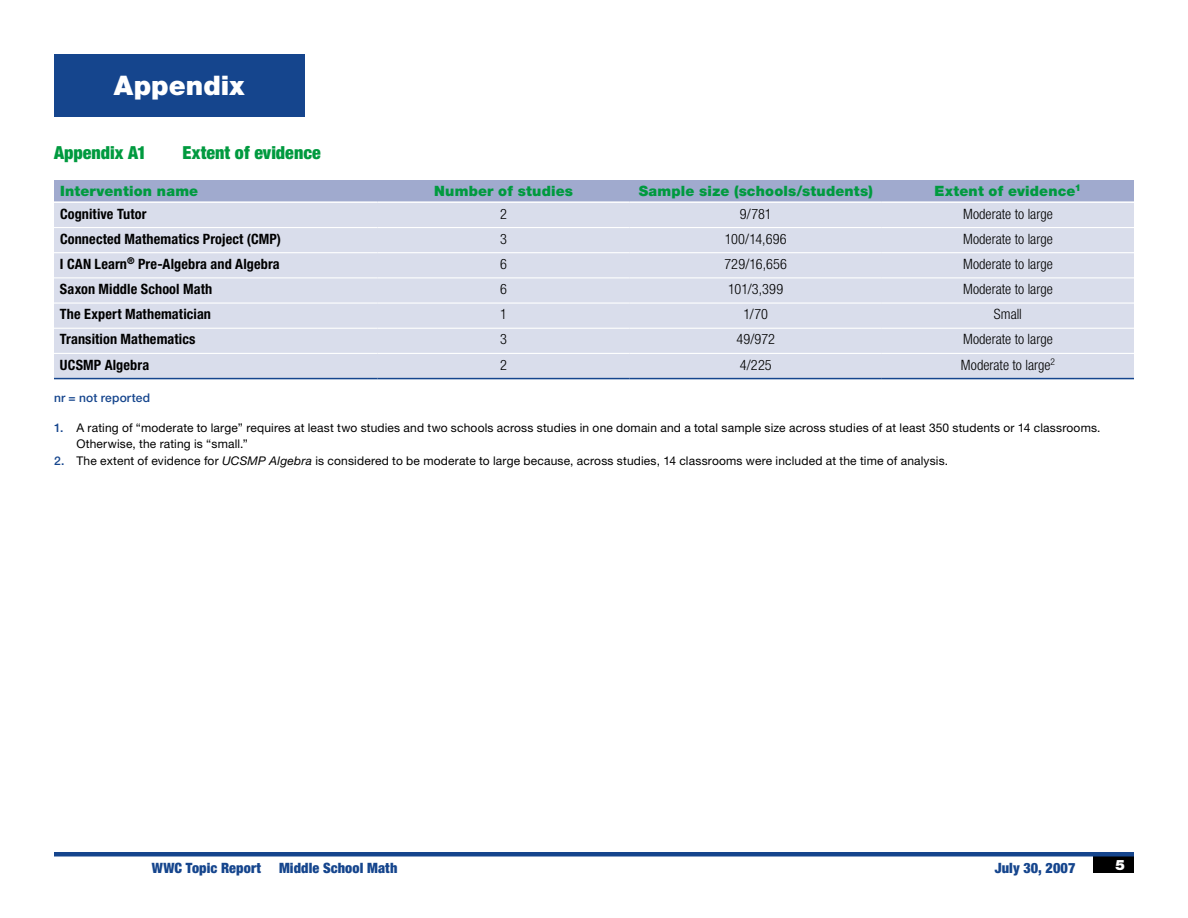
<style>
.page{position:relative;width:1188px;height:918px;background:#fff}
.page>*{position:absolute;margin:0;border:0;box-sizing:border-box;transform-origin:0 0}
.t1{font:900 27px "Helvetica Neue LT Std";color:#fff}
.t2{font:900 condensed 18px "Helvetica Neue LT Std";color:#009a3f}
.t3{font:700 condensed 14.25px "Helvetica Neue LT Std";letter-spacing:.01em;color:#000}
.t4{font:300 condensed 14.25px "Helvetica Neue LT Std";color:#000}
.t5{font:900 14.25px "Helvetica Neue LT Std";letter-spacing:.01em;color:#009a3f}
.t6{font:900 condensed 14.25px "Helvetica Neue LT Std";letter-spacing:.01em;color:#15458d}
.t7{font:900 14.25px "Helvetica Neue LT Std";color:#fff}
.t8{font:12px/16.5px "Helvetica Neue LT Std";letter-spacing:.015em;color:#000}
.t9{font:500 12px "Helvetica Neue LT Std";letter-spacing:.015em;color:#15458d}
.s1{font-weight:500;color:#15458d}
.s2{font-style:italic}
</style>
<div class="page">
<div style="left:1094px;top:856px;width:40px;height:17px;background:#000"></div>
<hr style="left:54px;top:852px;width:1080px;height:4px;background:#15458d">
<div style="left:54px;top:54px;width:250px;height:63px;background:#15458d"></div>
<div style="left:54px;top:180px;width:1080px;height:21px;background:#a0aace"></div>
<div style="left:54px;top:203px;width:1080px;height:175px;background:#d9ddeb"></div>
<hr style="left:54px;top:227px;width:324px;height:1px;background:#fff">
<hr style="left:378px;top:227px;width:252px;height:1px;background:#fff">
<hr style="left:630px;top:227px;width:252px;height:1px;background:#fff">
<hr style="left:882px;top:227px;width:252px;height:1px;background:#fff">
<hr style="left:54px;top:252px;width:324px;height:1px;background:#fff">
<hr style="left:378px;top:252px;width:252px;height:1px;background:#fff">
<hr style="left:630px;top:252px;width:252px;height:1px;background:#fff">
<hr style="left:882px;top:252px;width:252px;height:1px;background:#fff">
<hr style="left:54px;top:277px;width:324px;height:1px;background:#fff">
<hr style="left:378px;top:277px;width:252px;height:1px;background:#fff">
<hr style="left:630px;top:277px;width:252px;height:1px;background:#fff">
<hr style="left:882px;top:277px;width:252px;height:1px;background:#fff">
<hr style="left:54px;top:302px;width:324px;height:2px;background:#fff">
<hr style="left:378px;top:302px;width:252px;height:2px;background:#fff">
<hr style="left:630px;top:302px;width:252px;height:2px;background:#fff">
<hr style="left:882px;top:302px;width:252px;height:2px;background:#fff">
<hr style="left:54px;top:328px;width:324px;height:1px;background:#fff">
<hr style="left:378px;top:328px;width:252px;height:1px;background:#fff">
<hr style="left:630px;top:328px;width:252px;height:1px;background:#fff">
<hr style="left:882px;top:328px;width:252px;height:1px;background:#fff">
<hr style="left:54px;top:353px;width:324px;height:1px;background:#fff">
<hr style="left:378px;top:353px;width:252px;height:1px;background:#fff">
<hr style="left:630px;top:353px;width:252px;height:1px;background:#fff">
<hr style="left:882px;top:353px;width:252px;height:1px;background:#fff">
<hr style="left:54px;top:378px;width:324px;height:1px;background:#15458d">
<hr style="left:378px;top:378px;width:252px;height:1px;background:#15458d">
<hr style="left:630px;top:378px;width:252px;height:1px;background:#15458d">
<hr style="left:882px;top:378px;width:252px;height:1px;background:#15458d">
<p class="t1" style="left:114px;top:69px;width:132px">Appendix</p>
<p class="t2" style="left:54px;top:142px;width:94px">Appendix A1</p>
<p class="t2" style="left:183px;top:142px;width:140px">Extent of evidence</p>
<p class="t5" style="left:60px;top:183px;width:140px">Intervention name</p>
<p class="t5" style="left:434px;top:183px;width:140px">Number of studies</p>
<p class="t5" style="left:639px;top:183px;width:236px">Sample size (schools/students)</p>
<p class="t5" style="left:935px;top:183px;width:148px">Extent of evidence<sup>1</sup></p>
<p class="t3" style="left:60px;top:205px;width:88px">Cognitive Tutor</p>
<p class="t4" style="left:500px;top:205px;width:8px">2</p>
<p class="t4" style="left:740px;top:205px;width:34px">9/781</p>
<p class="t4" style="left:963px;top:205px;width:91px">Moderate to large</p>
<p class="t3" style="left:60px;top:230px;width:223px">Connected Mathematics Project (CMP)</p>
<p class="t4" style="left:500px;top:231px;width:8px">3</p>
<p class="t4" style="left:725px;top:231px;width:63px">100/14,696</p>
<p class="t4" style="left:963px;top:231px;width:91px">Moderate to large</p>
<p class="t3" style="left:60px;top:255px;width:221px">I CAN Learn<sup>®</sup> Pre-Algebra and Algebra</p>
<p class="t4" style="left:500px;top:256px;width:8px">6</p>
<p class="t4" style="left:724px;top:256px;width:64px">729/16,656</p>
<p class="t4" style="left:963px;top:256px;width:91px">Moderate to large</p>
<p class="t3" style="left:60px;top:280px;width:154px">Saxon Middle School Math</p>
<p class="t4" style="left:500px;top:281px;width:8px">6</p>
<p class="t4" style="left:728px;top:281px;width:57px">101/3,399</p>
<p class="t4" style="left:963px;top:281px;width:91px">Moderate to large</p>
<p class="t3" style="left:60px;top:306px;width:153px">The Expert Mathematician</p>
<p class="t4" style="left:500px;top:306px;width:8px">1</p>
<p class="t4" style="left:743px;top:306px;width:26px">1/70</p>
<p class="t4" style="left:994px;top:306px;width:29px">Small</p>
<p class="t3" style="left:60px;top:331px;width:137px">Transition Mathematics</p>
<p class="t4" style="left:500px;top:331px;width:8px">3</p>
<p class="t4" style="left:736px;top:331px;width:40px">49/972</p>
<p class="t4" style="left:963px;top:331px;width:91px">Moderate to large</p>
<p class="t3" style="left:60px;top:356px;width:91px">UCSMP Algebra</p>
<p class="t4" style="left:500px;top:356px;width:8px">2</p>
<p class="t4" style="left:740px;top:356px;width:34px">4/225</p>
<p class="t4" style="left:961px;top:356px;width:96px">Moderate to large<sup>2</sup></p>
<p class="t9" style="left:54px;top:390px;width:98px">nr = not reported</p>
<p class="t8" style="left:76px;top:419px;width:1026px;text-indent:-22px"><span class="s1">1.</span> A rating of “moderate to large” requires at least two studies and two schools across studies in one domain and a total sample size across studies of at least 350 students or 14 classrooms.<br>Otherwise, the rating is “small.”</p>
<p class="t8" style="left:54px;top:452px;width:896px"><span class="s1">2.</span> The extent of evidence for <span class="s2">UCSMP Algebra</span> is considered to be moderate to large because, across studies, 14 classrooms were included at the time of analysis.</p>
<p class="t6" style="left:152px;top:859px;width:111px">WWC Topic Report</p>
<p class="t6" style="left:279px;top:859px;width:120px">Middle School Math</p>
<p class="t6" style="left:995px;top:859px;width:82px">July 30, 2007</p>
<p class="t7" style="left:1115px;top:856px;width:11px">5</p>
</div>
